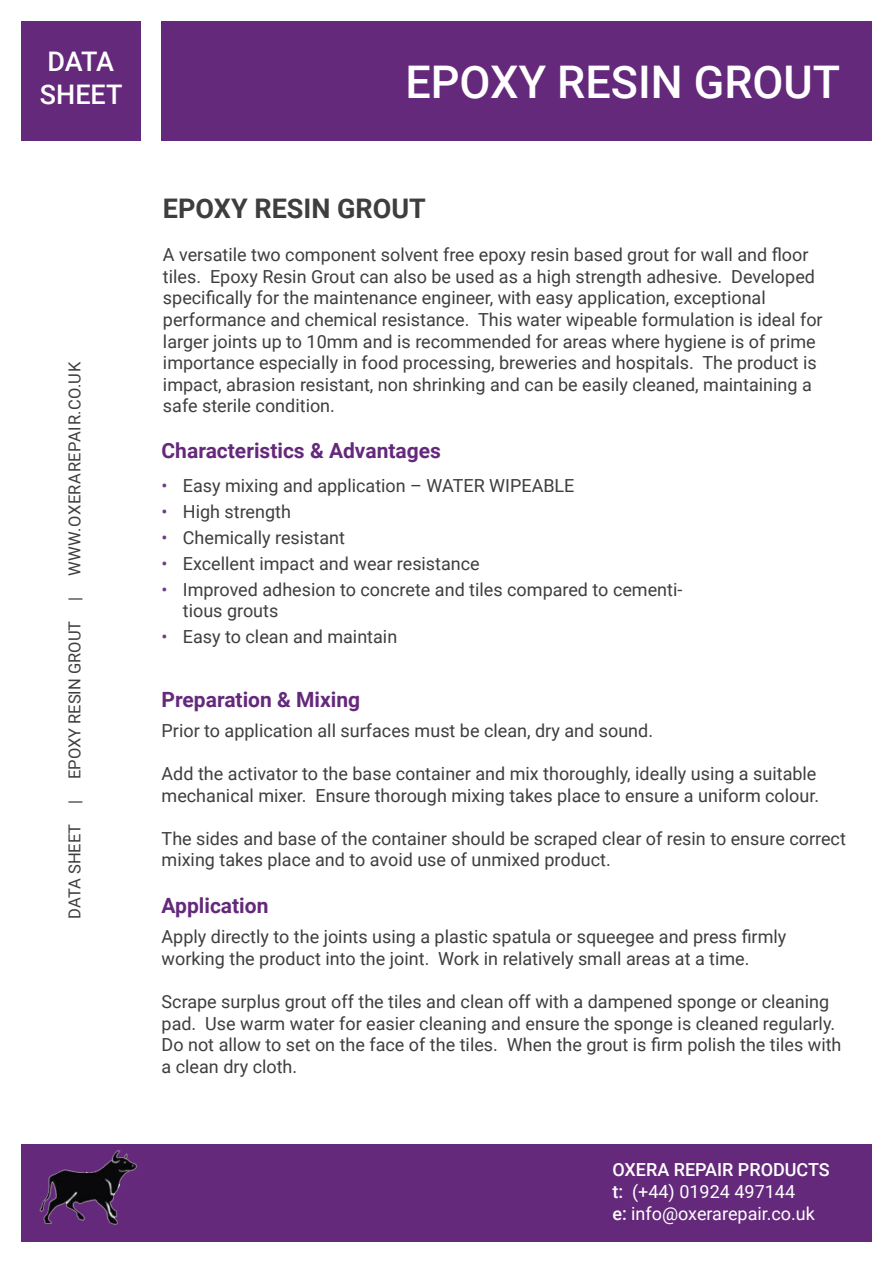
<style>
.page{position:relative;width:893px;height:1263px;background:#fff}
.page>*{position:absolute;margin:0;border:0;box-sizing:border-box;transform-origin:0 0}
.t1{font:500 45px "Roboto";color:#fff}
.t2{font:700 27px "Roboto";color:#3e3e3f}
.t3{font:500 27px/32.4px "Roboto";color:#fff}
.t4{font:700 21px "Roboto";color:#65297b}
.t5{font:18px/21.6px "Roboto";color:#3e3e3f}
.t6{font:18px "Roboto";color:#fff}
.t7{font:500 18px "Roboto";color:#fff}
.t8{font:16.5px "Roboto";color:#3e3e3f}
.t9{font:16.5px "Roboto";letter-spacing:.035em;color:#3e3e3f}
.s1{color:#703b84}
.s2{font-weight:500}
</style>
<div class="page">
<div style="left:21px;top:21px;width:119px;height:119px;background:#65297b"></div>
<div style="left:162px;top:21px;width:710px;height:119px;background:#65297b"></div>
<div style="left:21px;top:1144px;width:851px;height:98px;background:#65297b"></div>
<img style="left:39px;top:1150px;width:98px;height:75px">
<p class="t3" style="left:40px;top:44px;width:84px">DATA<br>SHEET</p>
<p class="t9" style="left:63px;top:576px;width:216px;rotate:-90deg">WWW.OXERAREPAIR.CO.UK</p>
<p class="t8" style="left:63px;top:918px;width:323px;rotate:-90deg">DATA SHEET | EPOXY RESIN GROUT |</p>
<p class="t1" style="left:405px;top:51px;width:436px">EPOXY RESIN GROUT</p>
<p class="t2" style="left:163px;top:189px;width:264px">EPOXY RESIN GROUT</p>
<p class="t5" style="left:163px;top:243px;width:661px">A versatile two component solvent free epoxy resin based grout for wall and floor tiles. Epoxy Resin Grout can also be used as a high strength adhesive. Developed specifically for the maintenance engineer, with easy application, exceptional performance and chemical resistance. This water wipeable formulation is ideal for larger joints up to 10mm and is recommended for areas where hygiene is of prime importance especially in food processing, breweries and hospitals. The product is impact, abrasion resistant, non shrinking and can be easily cleaned, maintaining a safe sterile condition.</p>
<p class="t4" style="left:162px;top:436px;width:281px">Characteristics &amp; Advantages</p>
<p class="t5" style="left:162px;top:474px;width:414px"><span class="s1">•</span> Easy mixing and application – WATER WIPEABLE</p>
<p class="t5" style="left:162px;top:500px;width:131px"><span class="s1">•</span> High strength</p>
<p class="t5" style="left:162px;top:526px;width:185px"><span class="s1">•</span> Chemically resistant</p>
<p class="t5" style="left:162px;top:552px;width:320px"><span class="s1">•</span> Excellent impact and wear resistance</p>
<p class="t5" style="left:183px;top:578px;width:501px;text-indent:-21px"><span class="s1">•</span> Improved adhesion to concrete and tiles compared to cementi&shy;tious grouts</p>
<p class="t5" style="left:162px;top:625px;width:237px"><span class="s1">•</span> Easy to clean and maintain</p>
<p class="t4" style="left:162px;top:684px;width:200px">Preparation &amp; Mixing</p>
<p class="t5" style="left:162px;top:719px;width:493px">Prior to application all surfaces must be clean, dry and sound.</p>
<p class="t5" style="left:162px;top:762px;width:659px">Add the activator to the base container and mix thoroughly, ideally using a suitable mechanical mixer. Ensure thorough mixing takes place to ensure a uniform colour.</p>
<p class="t5" style="left:162px;top:827px;width:686px">The sides and base of the container should be scraped clear of resin to ensure correct mixing takes place and to avoid use of unmixed product.</p>
<p class="t4" style="left:162px;top:891px;width:108px">Application</p>
<p class="t5" style="left:162px;top:925px;width:626px">Apply directly to the joints using a plastic spatula or squeegee and press firmly working the product into the joint. Work in relatively small areas at a time.</p>
<p class="t5" style="left:162px;top:990px;width:681px">Scrape surplus grout off the tiles and clean off with a dampened sponge or cleaning pad. Use warm water for easier cleaning and ensure the sponge is cleaned regularly.<br>Do not allow to set on the face of the tiles. When the grout is firm polish the tiles with a clean dry cloth.</p>
<p class="t7" style="left:612px;top:1157px;width:219px">OXERA REPAIR PRODUCTS</p>
<p class="t6" style="left:612px;top:1179px;width:184px"><span class="s2">t:</span> (+44) 01924 497144</p>
<p class="t6" style="left:612px;top:1201px;width:204px"><span class="s2">e:</span> info@oxerarepair.co.uk</p>
</div>
